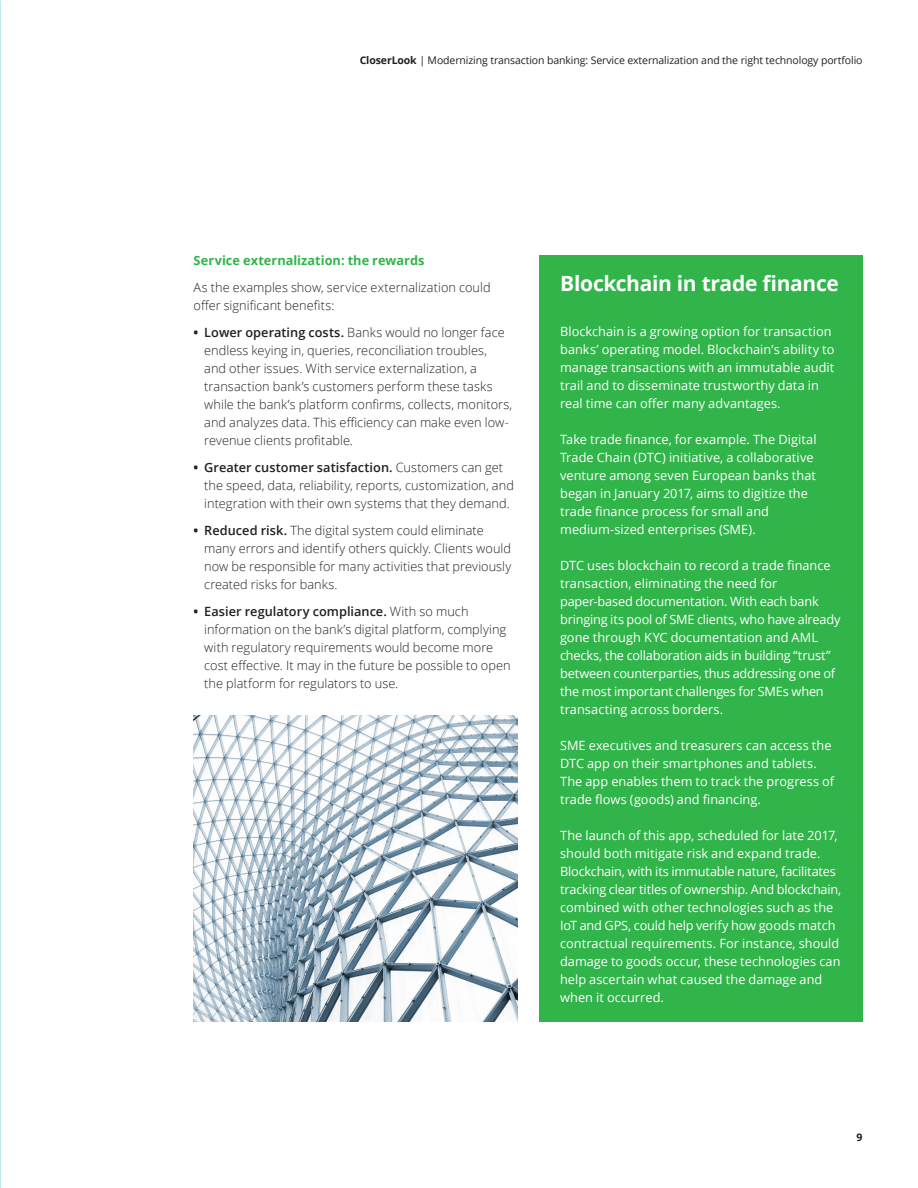
<style>
.page{position:relative;width:918px;height:1188px;background:#fff}
.page>*{position:absolute;margin:0;border:0;box-sizing:border-box;transform-origin:0 0}
.Small_heading_bold{font:700 21px "Open Sans";letter-spacing:-.015em;color:#fff}
.Body_copy__white_8_5{font:12.75px/18px "Open Sans";color:#fff}
.Body_copy__8_5_12pt{font:300 12.75px/18px "Open Sans";letter-spacing:.005em;color:#231f20}
.Subhead_A__8_5_12pt{font:700 12.75px "Open Sans";color:#31b44a}
.t1{font:10.5px "Open Sans";letter-spacing:-.01em;color:#231f20}
.t2{font:700 10.5px "Open Sans";color:#231f20}
.s1{font-weight:700}
.s2{font-weight:600}
</style>
<div class="page">
<div style="left:539px;top:255px;width:323px;height:766px;background:#31b44a"></div>
<img style="left:194px;top:716px;width:323px;height:305px">
<p class="t1" style="left:360px;top:53px;width:504px"><span class="s1">CloserLook</span> | Modernizing transaction banking: Service externalization and the right technology portfolio</p>
<p class="Subhead_A__8_5_12pt" style="left:194px;top:251px;width:232px">Service externalization: the rewards</p>
<p class="Body_copy__8_5_12pt" style="left:194px;top:278px;width:299px">As the examples show, service externalization could offer significant benefits:</p>
<p class="Body_copy__8_5_12pt" style="left:204px;top:323px;width:310px;text-indent:-11px"><span class="s1">•</span> <span class="s2">Lower operating costs.</span> Banks would no longer face endless keying in, queries, reconciliation troubles,<br>and other issues. With service externalization, a transaction bank’s customers perform these tasks while the bank’s platform confirms, collects, monitors, and analyzes data. This efficiency can make even low&shy;revenue clients profitable.</p>
<p class="Body_copy__8_5_12pt" style="left:204px;top:458px;width:311px;text-indent:-11px"><span class="s1">•</span> <span class="s2">Greater customer satisfaction.</span> Customers can get the speed, data, reliability, reports, customization, and integration with their own systems that they demand.</p>
<p class="Body_copy__8_5_12pt" style="left:204px;top:521px;width:309px;text-indent:-11px"><span class="s1">•</span> <span class="s2">Reduced risk.</span> The digital system could eliminate many errors and identify others quickly. Clients would now be responsible for many activities that previously created risks for banks.</p>
<p class="Body_copy__8_5_12pt" style="left:204px;top:602px;width:308px;text-indent:-11px"><span class="s1">•</span> <span class="s2">Easier regulatory compliance.</span> With so much information on the bank’s digital platform, complying with regulatory requirements would become more cost effective. It may in the future be possible to open the platform for regulators to use.</p>
<p class="Small_heading_bold" style="left:560px;top:269px;width:280px">Blockchain in trade finance</p>
<p class="Body_copy__white_8_5" style="left:560px;top:322px;width:276px">Blockchain is a growing option for transaction banks’ operating model. Blockchain’s ability to manage transactions with an immutable audit trail and to disseminate trustworthy data in real time can offer many advantages.</p>
<p class="Body_copy__white_8_5" style="left:560px;top:430px;width:258px">Take trade finance, for example. The Digital Trade Chain (DTC) initiative, a collaborative venture among seven European banks that began in January 2017, aims to digitize the trade finance process for small and medium-sized enterprises (SME).</p>
<p class="Body_copy__white_8_5" style="left:560px;top:556px;width:282px">DTC uses blockchain to record a trade finance transaction, eliminating the need for paper-based documentation. With each bank bringing its pool of SME clients, who have already gone through KYC documentation and AML checks, the collaboration aids in building “trust” between counterparties, thus addressing one of the most important challenges for SMEs when transacting across borders.</p>
<p class="Body_copy__white_8_5" style="left:560px;top:736px;width:276px">SME executives and treasurers can access the DTC app on their smartphones and tablets.<br>The app enables them to track the progress of trade flows (goods) and financing.</p>
<p class="Body_copy__white_8_5" style="left:560px;top:826px;width:283px">The launch of this app, scheduled for late 2017, should both mitigate risk and expand trade.<br>Blockchain, with its immutable nature, facilitates tracking clear titles of ownership. And blockchain, combined with other technologies such as the IoT and GPS, could help verify how goods match contractual requirements. For instance, should damage to goods occur, these technologies can help ascertain what caused the damage and when it occurred.</p>
<p class="t2" style="left:857px;top:1129px;width:7px">9</p>
</div>
